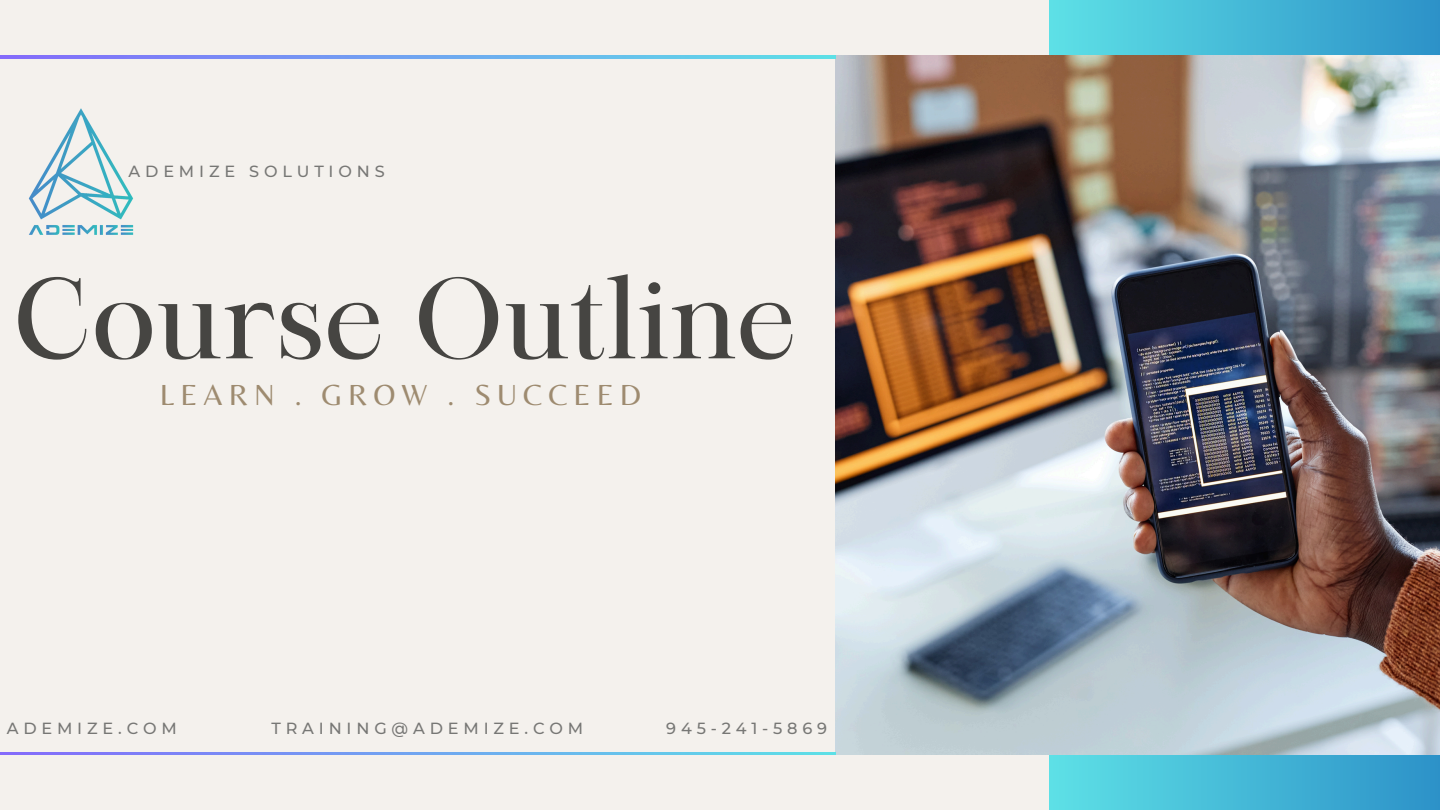
<style>
.page{position:relative;width:1440px;height:810px;background:#f4f1ed}
.page>*{position:absolute;margin:0;border:0;box-sizing:border-box;transform-origin:0 0}
.t1{font:110px "Maharlika";color:#464542}
.t2{font:30.3px "Belleza";letter-spacing:.2em;color:#9e8b70}
.t3{font:500 16.1px "Montserrat";letter-spacing:.3em;color:#777775}
</style>
<div class="page">
<div style="left:1050px;top:0;width:390px;height:810px;background:linear-gradient(to right,#5fe0e6,#2f93c9)"></div>
<img style="left:835px;top:55px;width:605px;height:699px">
<hr style="left:0;top:752px;width:835px;height:3px;background:#fff">
<hr style="left:0;top:56px;width:835px;height:2px;background:#fff">
<img style="left:28px;top:108px;width:106px;height:127px">
<h2 class="t3" style="left:129px;top:161px;width:258px">ADEMIZE SOLUTIONS</h2>
<p class="t1" style="left:13px;top:274px;width:784px">Course Outline</p>
<h1 class="t2" style="left:160px;top:377px;width:483px">LEARN . GROW . SUCCEED</h1>
<p class="t3" style="left:7px;top:719px;width:172px">ADEMIZE.COM</p>
<p class="t3" style="left:271px;top:719px;width:313px">TRAINING@ADEMIZE.COM</p>
<p class="t3" style="left:666px;top:719px;width:162px">945-241-5869</p>
</div>
